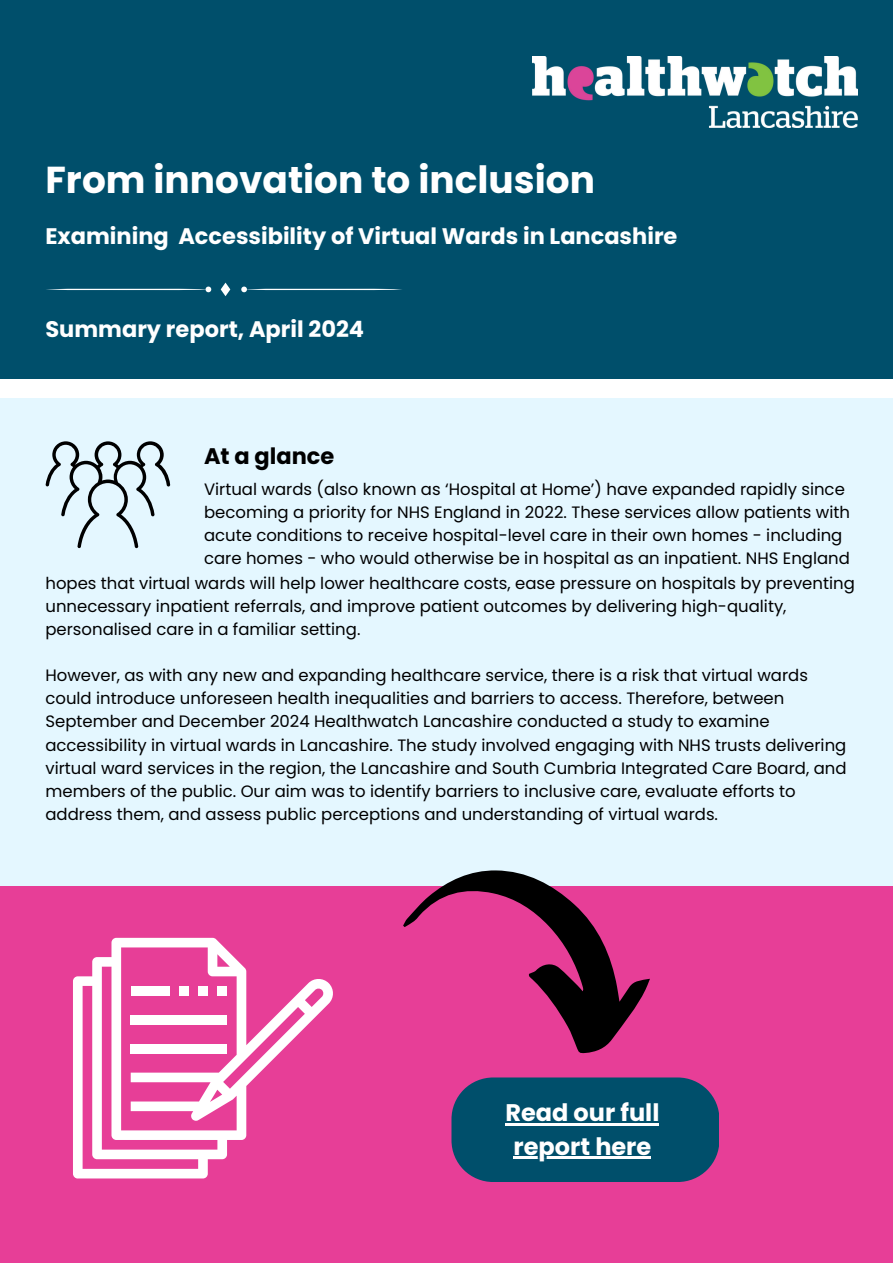
<style>
.page{position:relative;width:893px;height:1263px;background:#fff}
.page>*{position:absolute;margin:0;border:0;box-sizing:border-box;transform-origin:0 0}
.t1{font:700 37.5px "Poppins";color:#fff}
.t2{font:700 24px "Poppins";color:#fff}
.t3{font:700 22.5px "Poppins";color:#fff}
.t4{font:700 22.5px "Poppins";color:#000}
.t5{font:16.5px/23px "Poppins";color:#000}
</style>
<div class="page">
<div style="left:0;top:0;width:893px;height:379px;background:#004f6b"></div>
<img style="left:532px;top:57px;width:325px;height:70px">
<div style="left:0;top:398px;width:892px;height:514px;background:#e4f7ff"></div>
<div style="left:0;top:887px;width:893px;height:376px;background:#e73e97"></div>
<svg style="left:73px;top:938px;width:260px;height:240px"></svg>
<div style="left:179px;top:986px;width:9px;height:9px;background:#fff"></div>
<div style="left:198px;top:986px;width:10px;height:9px;background:#fff"></div>
<div style="left:217px;top:986px;width:10px;height:9px;background:#fff"></div>
<svg style="left:45px;top:441px;width:125px;height:107px"></svg>
<svg style="left:46px;top:287px;width:165px;height:5px"></svg>
<svg style="left:241px;top:287px;width:161px;height:5px"></svg>
<svg style="left:221px;top:283px;width:9px;height:13px"></svg>
<svg style="left:403px;top:870px;width:247px;height:183px"></svg>
<svg style="left:451px;top:1077px;width:268px;height:105px;background:#104f6f"></svg>
<hr style="left:505px;top:1123px;width:154px;height:2px;background:#fff">
<hr style="left:513px;top:1156px;width:138px;height:2px;background:#fff">
<h2 class="t1" style="left:45px;top:154px;width:551px">From innovation to inclusion</h2>
<p class="t3" style="left:45px;top:220px;width:633px">Examining Accessibility of Virtual Wards in Lancashire</p>
<p class="t3" style="left:45px;top:313px;width:320px">Summary report, April 2024</p>
<h2 class="t4" style="left:204px;top:440px;width:132px">At a glance</h2>
<p class="t5" style="left:204px;top:477px;width:647px">Virtual wards (also known as ‘Hospital at Home’) have expanded rapidly since becoming a priority for NHS England in 2022. These services allow patients with acute conditions to receive hospital-level care in their own homes - including care homes - who would otherwise be in hospital as an inpatient. NHS England</p>
<h1 class="t5" style="left:45px;top:572px;width:811px">hopes that virtual wards will help lower healthcare costs, ease pressure on hospitals by preventing unnecessary inpatient referrals, and improve patient outcomes by delivering high-quality, personalised care in a familiar setting.</h1>
<h2 class="t5" style="left:45px;top:664px;width:802px">However, as with any new and expanding healthcare service, there is a risk that virtual wards could introduce unforeseen health inequalities and barriers to access. Therefore, between September and December 2024 Healthwatch Lancashire conducted a study to examine accessibility in virtual wards in Lancashire. The study involved engaging with NHS trusts delivering virtual ward services in the region, the Lancashire and South Cumbria Integrated Care Board, and members of the public. Our aim was to identify barriers to inclusive care, evaluate efforts to address them, and assess public perceptions and understanding of virtual wards.</h2>
<p class="t2" style="left:505px;top:1096px;width:155px">Read our full</p>
<p class="t2" style="left:513px;top:1129px;width:139px">report here</p>
</div>
